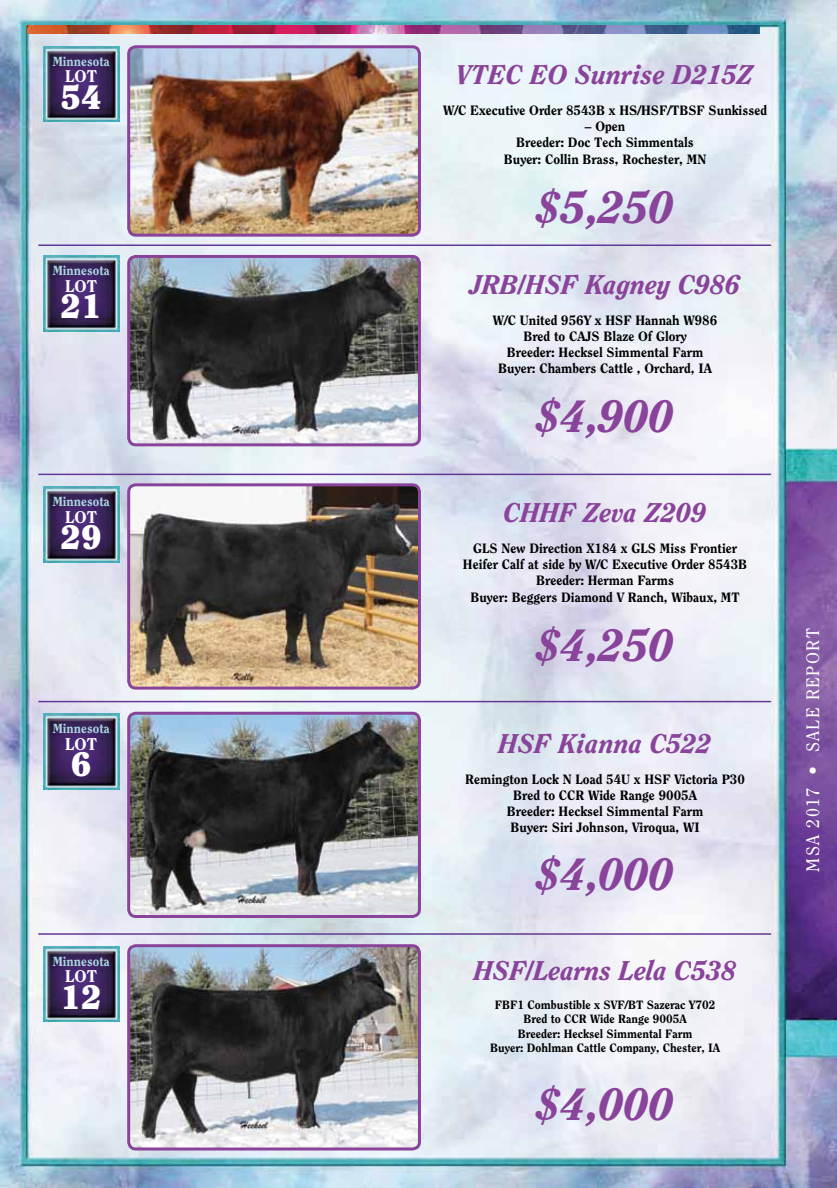
<style>
.page{position:relative;width:837px;height:1188px;background:#fff}
.page>*{position:absolute;margin:0;border:0;box-sizing:border-box;transform-origin:0 0}
.t1{font:italic 800 45px "Clearface";color:#89439a}
.t2{font:900 33.75px "Clearface";color:#fff}
.t3{font:italic 800 27px "Clearface";color:#89439a}
.t4{font:18px "Clearface";letter-spacing:.075em;color:#fff}
.t5{font:800 16.8px "Clearface";color:#fff}
.t6{font:800 13.5px/16.2px "Clearface";color:#000;text-align:center}
.t7{font:800 13.2px "Clearface";color:#a9d5de}
.t8{font:800 12px/14.4px "Clearface";color:#000;text-align:center}
</style>
<div class="page">
<img style="left:0;top:0;width:837px;height:1188px">
<img style="left:27px;top:26px;width:733px;height:7px">
<img style="left:129px;top:948px;width:290px;height:201px">
<div style="left:127px;top:944px;width:294px;height:206px;border:3px solid #89439a;border-radius:7px"></div>
<img style="left:129px;top:713px;width:290px;height:201px">
<div style="left:127px;top:712px;width:294px;height:206px;border:3px solid #89439a;border-radius:7px"></div>
<img style="left:131px;top:487px;width:286px;height:199px">
<div style="left:127px;top:483px;width:294px;height:207px;border:3px solid #89439a;border-radius:7px"></div>
<svg style="left:129px;top:256px;width:290px;height:189px;background:#6e7274"></svg>
<div style="left:127px;top:255px;width:294px;height:191px;border:3px solid #89439a;border-radius:7px"></div>
<hr style="left:38px;top:474px;width:733px;height:1px;background:#623895">
<img style="left:44px;top:487px;width:75px;height:75px">
<hr style="left:38px;top:244px;width:733px;height:2px;background:#623895">
<img style="left:44px;top:256px;width:75px;height:76px">
<hr style="left:38px;top:701px;width:733px;height:1px;background:#623895">
<img style="left:44px;top:714px;width:75px;height:75px">
<hr style="left:38px;top:933px;width:733px;height:2px;background:#623895">
<img style="left:44px;top:946px;width:75px;height:76px">
<img style="left:131px;top:49px;width:286px;height:184px">
<div style="left:127px;top:45px;width:294px;height:192px;border:3px solid #89439a;border-radius:7px"></div>
<img style="left:44px;top:46px;width:75px;height:76px">
<p class="t7" style="left:53px;top:53px;width:58px">Minnesota</p>
<p class="t5" style="left:65px;top:66px;width:33px">LOT</p>
<h2 class="t2" style="left:61px;top:76px;width:43px">54</h2>
<p class="t7" style="left:53px;top:263px;width:58px">Minnesota</p>
<p class="t5" style="left:65px;top:276px;width:33px">LOT</p>
<h2 class="t2" style="left:61px;top:286px;width:43px">21</h2>
<p class="t7" style="left:53px;top:493px;width:58px">Minnesota</p>
<p class="t5" style="left:65px;top:507px;width:33px">LOT</p>
<h2 class="t2" style="left:61px;top:516px;width:43px">29</h2>
<p class="t7" style="left:53px;top:720px;width:58px">Minnesota</p>
<p class="t5" style="left:65px;top:734px;width:33px">LOT</p>
<h2 class="t2" style="left:71px;top:743px;width:22px">6</h2>
<p class="t7" style="left:53px;top:953px;width:58px">Minnesota</p>
<p class="t5" style="left:65px;top:966px;width:33px">LOT</p>
<h2 class="t2" style="left:61px;top:976px;width:43px">12</h2>
<h3 class="t3" style="left:457px;top:58px;width:299px">VTEC EO Sunrise D215Z</h3>
<p class="t6" style="left:443px;top:102px;width:326px">W/C Executive Order 8543B x HS/HSF/TBSF Sunkissed</p>
<p class="t6" style="left:504px;top:118px;width:204px">– Open<br>Breeder: Doc Tech Simmentals<br>Buyer: Collin Brass, Rochester, MN</p>
<h1 class="t1" style="left:536px;top:179px;width:139px">$5,250</h1>
<h3 class="t3" style="left:470px;top:268px;width:272px">JRB/HSF Kagney C986</h3>
<p class="t6" style="left:493px;top:312px;width:226px">W/C United 956Y x HSF Hannah W986<br>Bred to CAJS Blaze Of Glory<br>Breeder: Hecksel Simmental Farm<br>Buyer: Chambers Cattle , Orchard, IA</p>
<h1 class="t1" style="left:536px;top:389px;width:139px">$4,900</h1>
<h3 class="t3" style="left:504px;top:497px;width:204px">CHHF Zeva Z209</h3>
<p class="t6" style="left:463px;top:540px;width:286px">GLS New Direction X184 x GLS Miss Frontier Heifer Calf at side by W/C Executive Order 8543B Breeder: Herman Farms<br>Buyer: Beggers Diamond V Ranch, Wibaux, MT</p>
<h1 class="t1" style="left:536px;top:617px;width:139px">$4,250</h1>
<h3 class="t3" style="left:499px;top:727px;width:215px">HSF Kianna C522</h3>
<p class="t6" style="left:465px;top:770px;width:281px">Remington Lock N Load 54U x HSF Victoria P30<br>Bred to CCR Wide Range 9005A<br>Breeder: Hecksel Simmental Farm<br>Buyer: Siri Johnson, Viroqua, WI</p>
<h1 class="t1" style="left:536px;top:847px;width:139px">$4,000</h1>
<h3 class="t3" style="left:474px;top:954px;width:264px">HSF/Learns Lela C538</h3>
<p class="t8" style="left:490px;top:997px;width:231px">FBF1 Combustible x SVF/BT Sazerac Y702<br>Bred to CCR Wide Range 9005A<br>Breeder: Hecksel Simmental Farm<br>Buyer: Dohlman Cattle Company, Chester, IA</p>
<h1 class="t1" style="left:536px;top:1076px;width:139px">$4,000</h1>
<h3 class="t4" style="left:802px;top:872px;width:245px;rotate:-90deg">MSA 2017 • SALE REPORT</h3>
</div>
